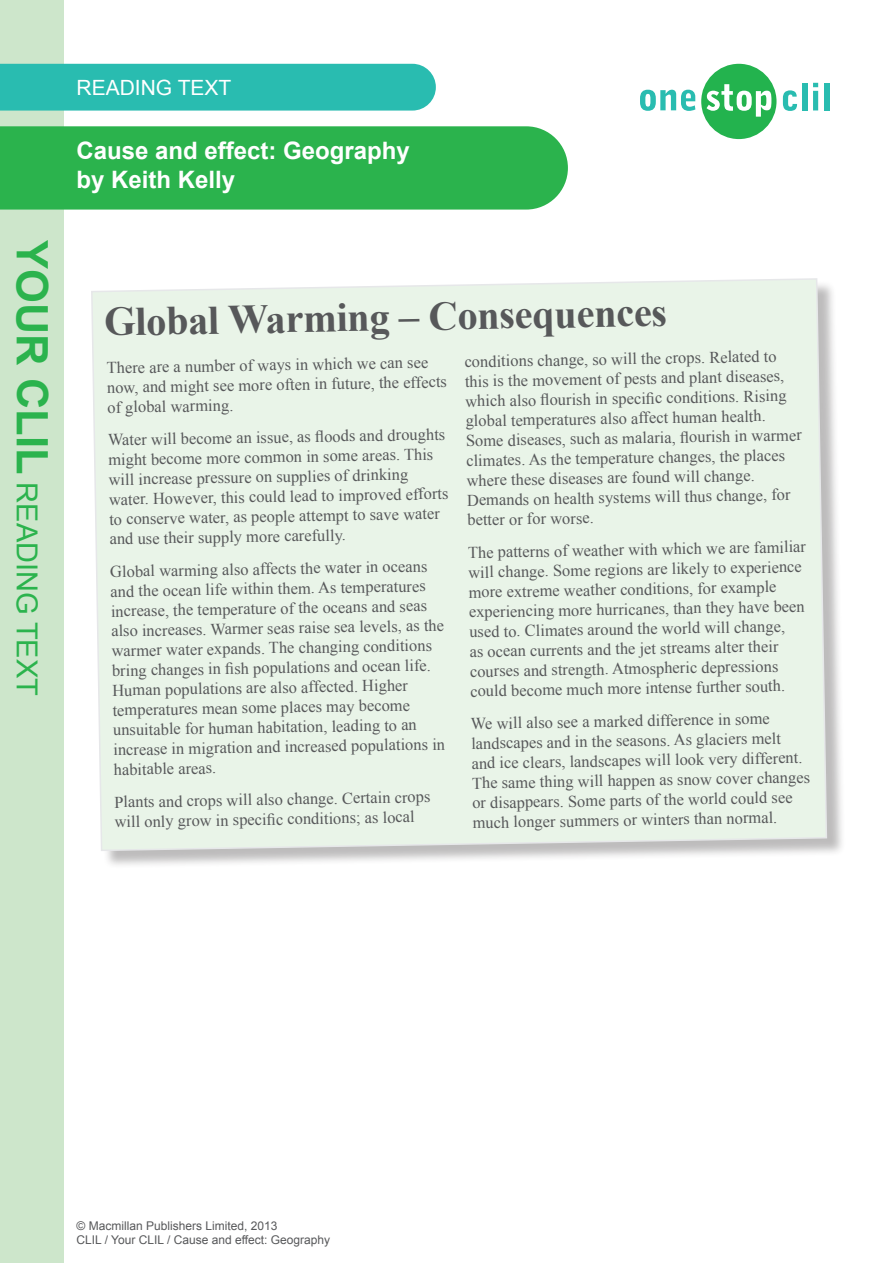
<style>
.page{position:relative;width:893px;height:1263px;background:#fff}
.page>*{position:absolute;margin:0;border:0;box-sizing:border-box;transform-origin:0 0}
.Body_Arial{font:700 40.5px "Times New Roman";color:#57585a}
.t1{font:28.95px "Arial";color:#2bb34d}
.t2{font:700 24px/28.8px "Arial";color:#fff}
.t3{font:21px "Arial";color:#fff}
.Body_Arial-2{font:16.5px/19.8px "Times New Roman";color:#57585a}
.t4{font:12px/14.4px "Arial";color:#57585a}
.s1{font-weight:700;font-size:43.35px}
</style>
<div class="page">
<div style="left:0;top:0;width:64px;height:1263px;background:#cde6cb"></div>
<svg style="left:640px;top:90px;width:55px;height:21px"></svg>
<svg style="left:701px;top:64px;width:75px;height:75px"></svg>
<svg style="left:783px;top:90px;width:14px;height:21px"></svg>
<div style="left:802px;top:83px;width:5px;height:27px;background:#29bcb0"></div>
<svg style="left:813px;top:83px;width:5px;height:27px"></svg>
<div style="left:824px;top:83px;width:5px;height:27px;background:#29bcb0"></div>
<div style="left:0;top:126px;width:568px;height:84px;background:#2bb34d"></div>
<div style="left:0;top:64px;width:436px;height:47px;background:#29bcb0"></div>
<div style="left:94px;top:281px;width:752px;height:589px;background:#231f20;opacity:.3"></div>
<div style="left:91px;top:278px;width:737px;height:574px;background:#e9f4e8"></div>
<p class="t1" style="left:46px;top:240px;width:457px;rotate:90deg"><span class="s1">YOUR CLIL</span> READING TEXT</p>
<p class="t3" style="left:77px;top:74px;width:156px">READING TEXT</p>
<h3 class="t2" style="left:77px;top:137px;width:335px">Cause and effect: Geography by Keith Kelly</h3>
<p class="Body_Arial" style="left:104px;top:294px;width:564px;rotate:-1deg">Global Warming – Consequences</p>
<p class="Body_Arial-2" style="left:106px;top:358px;width:341px;rotate:-1deg">There are a number of ways in which we can see now, and might see more often in future, the effects of global warming.</p>
<p class="Body_Arial-2" style="left:108px;top:430px;width:341px;rotate:-1deg">Water will become an issue, as fl oods and droughts might become more common in some areas. This will increase pressure on supplies of drinking water. However, this could lead to improved efforts to conserve water, as people attempt to save water and use their supply more carefully.</p>
<p class="Body_Arial-2" style="left:110px;top:561px;width:334px;rotate:-1deg">Global warming also affects the water in oceans and the ocean life within them. As temperatures increase, the temperature of the oceans and seas also increases. Warmer seas raise sea levels, as the warmer water expands. The changing conditions bring changes in fi sh populations and ocean life.<br>Human populations are also affected. Higher temperatures mean some places may become unsuitable for human habitation, leading to an increase in migration and increased populations in habitable areas.</p>
<p class="Body_Arial-2" style="left:114px;top:792px;width:318px;rotate:-1deg">Plants and crops will also change. Certain crops will only grow in specifi c conditions; as local</p>
<p class="Body_Arial-2" style="left:464px;top:351px;width:337px;rotate:-1deg">conditions change, so will the crops. Related to this is the movement of pests and plant diseases, which also fl ourish in specifi c conditions. Rising global temperatures also affect human health.<br>Some diseases, such as malaria, fl ourish in warmer climates. As the temperature changes, the places where these diseases are found will change.<br>Demands on health systems will thus change, for better or for worse.</p>
<p class="Body_Arial-2" style="left:468px;top:542px;width:340px;rotate:-1deg">The patterns of weather with which we are familiar will change. Some regions are likely to experience more extreme weather conditions, for example experiencing more hurricanes, than they have been used to. Climates around the world will change,<br>as ocean currents and the jet streams alter their courses and strength. Atmospheric depressions could become much more intense further south.</p>
<p class="Body_Arial-2" style="left:471px;top:713px;width:340px;rotate:-1deg">We will also see a marked difference in some landscapes and in the seasons. As glaciers melt<br>and ice clears, landscapes will look very different.<br>The same thing will happen as snow cover changes or disappears. Some parts of the world could see much longer summers or winters than normal.</p>
<p class="t4" style="left:77px;top:1218px;width:255px">© Macmillan Publishers Limited, 2013<br>CLIL / Your CLIL / Cause and effect: Geography</p>
</div>
